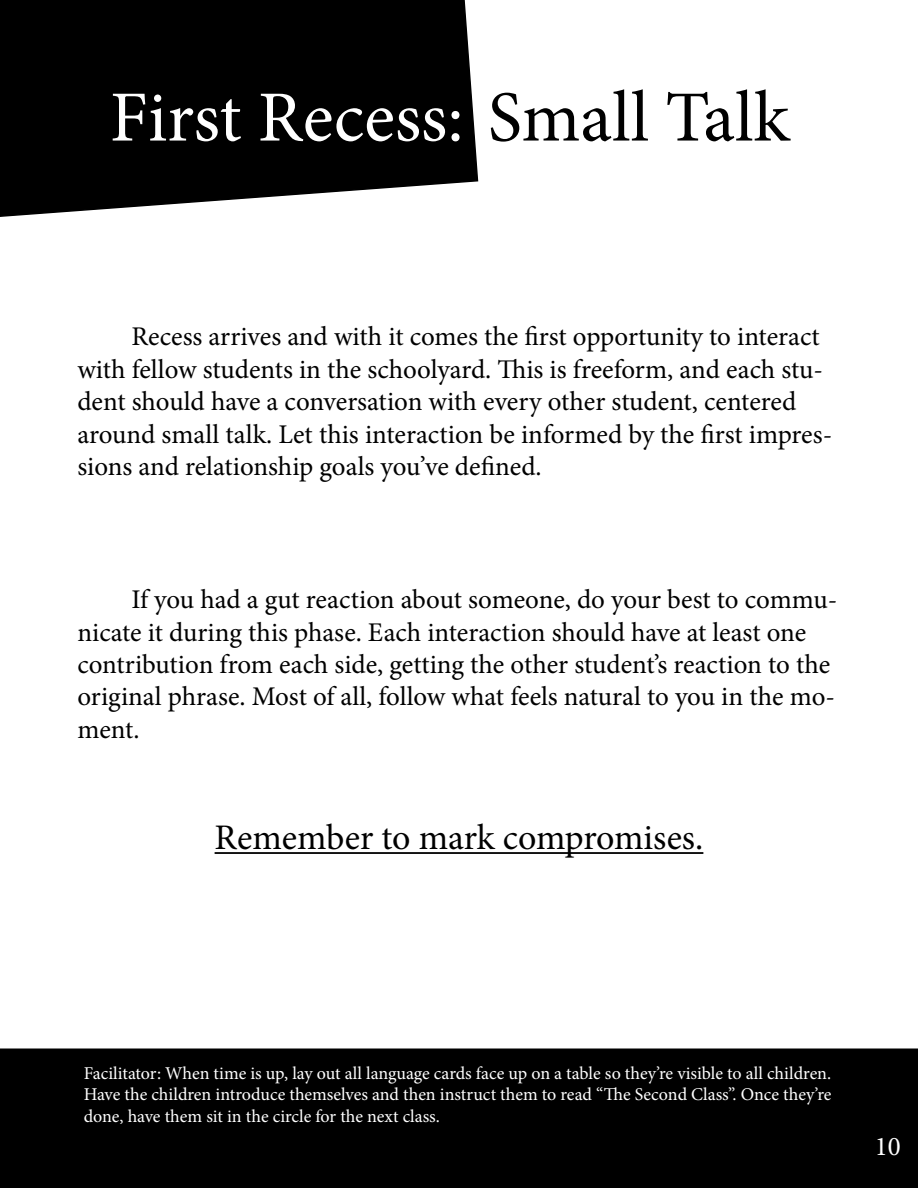
<style>
.page{position:relative;width:918px;height:1188px;background:#fff}
.page>*{position:absolute;margin:0;border:0;box-sizing:border-box;transform-origin:0 0}
.t1{font:72px "Minion Pro";letter-spacing:-.005em;color:#fff}
.t2{font:36px "Minion Pro";color:#000}
.t3{font:27px/32.4px "Minion Pro";letter-spacing:.005em;color:#000}
.t4{font:27px "Minion Pro";color:#fff}
.t5{font:18px/21.6px "Minion Pro";letter-spacing:-.005em;color:#fff;text-align:justify}
.s1{color:#000}
</style>
<div class="page">
<svg style="left:0;top:0;width:479px;height:217px;background:#181818"></svg>
<hr style="left:215px;top:852px;width:488px;height:2px;background:#000">
<div style="left:0;top:1048px;width:918px;height:140px;background:#000"></div>
<h1 class="t1" style="left:110px;top:69px;width:682px">First Recess: <span class="s1">Small Talk</span></h1>
<p class="t3" style="left:77px;top:321px;width:756px;text-indent:54px">Recess arrives and with it comes the first opportunity to interact with fellow students in the schoolyard. This is freeform, and each stu&shy;dent should have a conversation with every other student, centered around small talk. Let this interaction be informed by the first impres&shy;sions and relationship goals you’ve defined.</p>
<p class="t3" style="left:77px;top:584px;width:761px;text-indent:54px">If you had a gut reaction about someone, do your best to commu&shy;nicate it during this phase. Each interaction should have at least one contribution from each side, getting the other student’s reaction to the original phrase. Most of all, follow what feels natural to you in the mo&shy;ment.</p>
<h2 class="t2" style="left:215px;top:814px;width:490px">Remember to mark compromises.</h2>
<p class="t5" style="left:84px;top:1062px;width:749px">Facilitator: When time is up, lay out all language cards face up on a table so they’re visible to all children.<br>Have the children introduce themselves and then instruct them to read “The Second Class”. Once they’re done, have them sit in the circle for the next class.</p>
<p class="t4" style="left:875px;top:1129px;width:27px">10</p>
</div>
